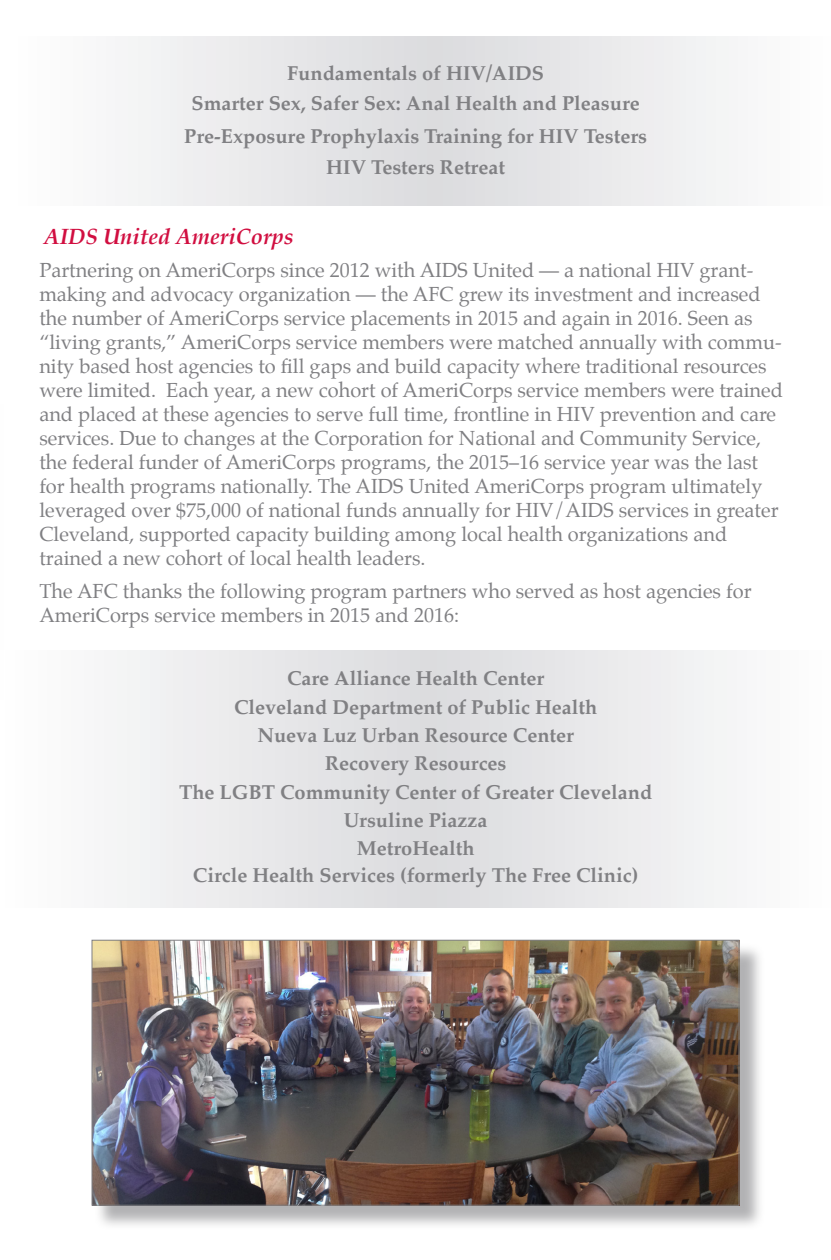
<style>
.page{position:relative;width:831px;height:1260px;background:#fff}
.page>*{position:absolute;margin:0;border:0;box-sizing:border-box;transform-origin:0 0}
.t1{font:italic 700 22px "Palatino";color:#d10e40}
.t2{font:20px/24px "Palatino";color:#808083}
.t3{font:700 20px "Palatino";color:#808083}
</style>
<div class="page">
<svg style="left:117px;top:651px;width:610px;height:257px"></svg>
<svg style="left:128px;top:37px;width:601px;height:168px"></svg>
<div style="left:94px;top:943px;width:671px;height:288px;background:#808083;opacity:.6"></div>
<img style="left:93px;top:942px;width:645px;height:262px">
<div style="left:91px;top:940px;width:649px;height:266px;border:1px solid #808083"></div>
<p class="t3" style="left:287px;top:56px;width:259px">Fundamentals of HIV/AIDS</p>
<p class="t3" style="left:192px;top:86px;width:450px">Smarter Sex, Safer Sex: Anal Health and Pleasure</p>
<p class="t3" style="left:184px;top:119px;width:464px">Pre-Exposure Prophylaxis Training for HIV Testers</p>
<p class="t3" style="left:326px;top:150px;width:180px">HIV Testers Retreat</p>
<p class="t1" style="left:44px;top:219px;width:251px">AIDS United AmeriCorps</p>
<p class="t2" style="left:39px;top:258px;width:745px">Partnering on AmeriCorps since 2012 with AIDS United — a national HIV grant&shy;making and advocacy organization — the AFC grew its investment and increased the number of AmeriCorps service placements in 2015 and again in 2016. Seen as “living grants,” AmeriCorps service members were matched annually with commu&shy;nity based host agencies to fill gaps and build capacity where traditional resources were limited. Each year, a new cohort of AmeriCorps service members were trained and placed at these agencies to serve full time, frontline in HIV prevention and care services. Due to changes at the Corporation for National and Community Service, the federal funder of AmeriCorps programs, the 2015–16 service year was the last for health programs nationally. The AIDS United AmeriCorps program ultimately leveraged over $75,000 of national funds annually for HIV/AIDS services in greater Cleveland, supported capacity building among local health organizations and trained a new cohort of local health leaders.</p>
<p class="t2" style="left:39px;top:579px;width:714px">The AFC thanks the following program partners who served as host agencies for<br>AmeriCorps service members in 2015 and 2016:</p>
<p class="t3" style="left:287px;top:661px;width:259px">Care Alliance Health Center</p>
<p class="t3" style="left:234px;top:690px;width:365px">Cleveland Department of Public Health</p>
<p class="t3" style="left:257px;top:718px;width:318px">Nueva Luz Urban Resource Center</p>
<p class="t3" style="left:325px;top:746px;width:183px">Recovery Resources</p>
<p class="t3" style="left:179px;top:775px;width:475px">The LGBT Community Center of Greater Cleveland</p>
<p class="t3" style="left:344px;top:803px;width:145px">Ursuline Piazza</p>
<p class="t3" style="left:357px;top:831px;width:119px">MetroHealth</p>
<p class="t3" style="left:193px;top:858px;width:447px">Circle Health Services (formerly The Free Clinic)</p>
</div>
